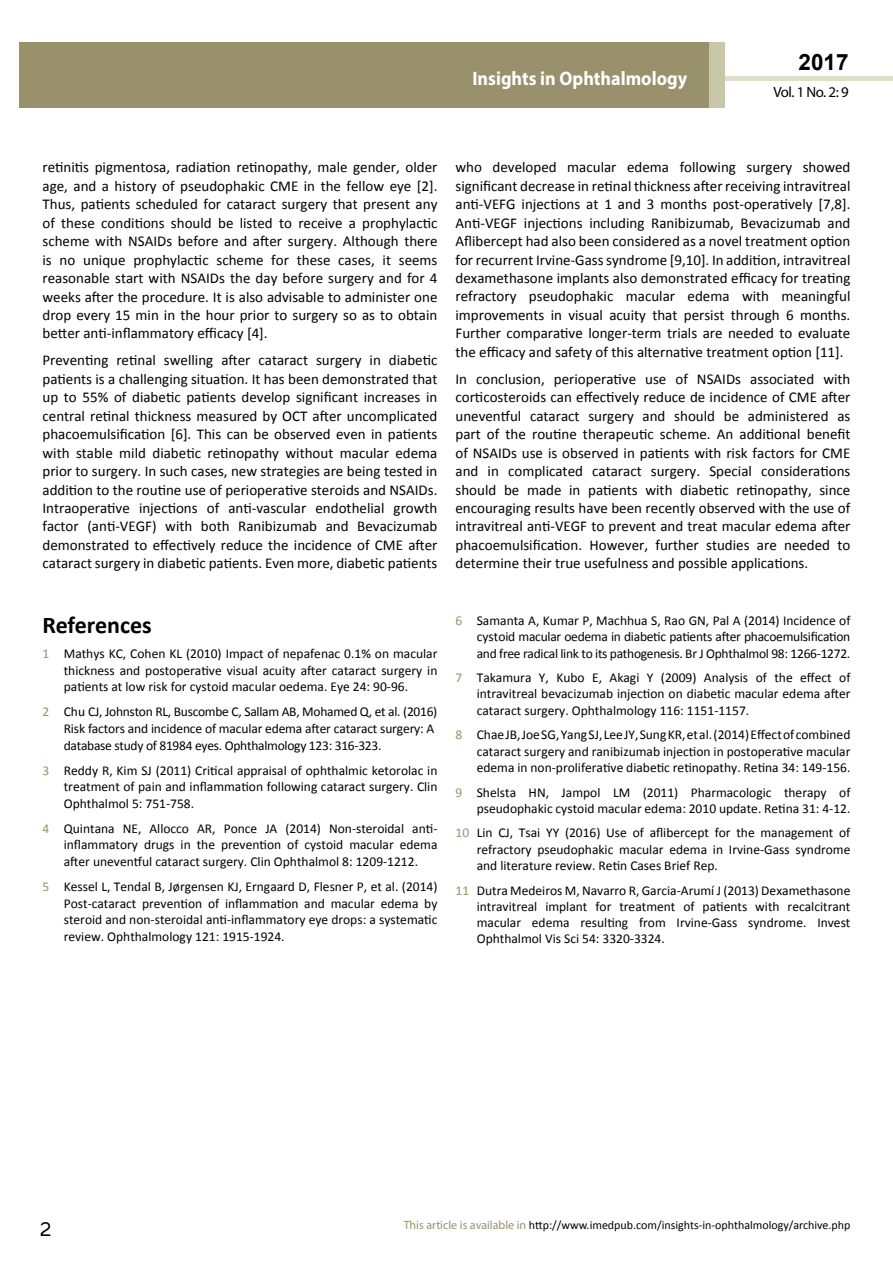
<style>
.page{position:relative;width:893px;height:1263px;background:#fff}
.page>*{position:absolute;margin:0;border:0;box-sizing:border-box;transform-origin:0 0}
.t1{font:25.5px "Tunga";color:#000}
.t2{font:700 24px "Calibri";color:#000}
.t3{font:700 22.5px "Arial";color:#000}
.t4{font:700 19.5px "Myriad Pro";color:#fff;scale:.93 1}
.t5{font:700 18px "Myriad Pro";color:#fff;scale:.96 1}
.t6{font:15px/18.5px "Calibri";color:#000;text-align:justify}
.t7{font:14.85px "Myriad Pro";color:#000}
.t8{font:13.5px/16.2px "Calibri";color:#000;text-align:justify}
.t9{font:13.5px/16.6px "Calibri";letter-spacing:-.02em;color:#000}
.t10{font:12px "Calibri";color:#000}
.s1{color:#98916c}
.s2{font-family:"Myriad Pro";color:#98916c}
</style>
<div class="page">
<div style="left:724px;top:76px;width:169px;height:5px;background:#dfdec9"></div>
<div style="left:19px;top:42px;width:690px;height:66px;background:#98916c"></div>
<div style="left:709px;top:42px;width:16px;height:66px;background:#c9c7a9"></div>
<h3 class="t4" style="left:472px;top:66px;width:233px">Insights in Ophthalmology</h3>
<p class="t5" style="left:584px;top:75px;width:128px">ISSN 1698-9465</p>
<h3 class="t3" style="left:799px;top:47px;width:52px">2017</h3>
<p class="t7" style="left:773px;top:83px;width:77px">Vol. 1 No. 2: 9</p>
<p class="t6" style="left:43px;top:158px;width:396px">retinitis pigmentosa, radiation retinopathy, male gender, older age, and a history of pseudophakic CME in the fellow eye [2].<br>Thus, patients scheduled for cataract surgery that present any of these conditions should be listed to receive a prophylactic scheme with NSAIDs before and after surgery. Although there is no unique prophylactic scheme for these cases, it seems reasonable start with NSAIDs the day before surgery and for 4 weeks after the procedure. It is also advisable to administer one drop every 15 min in the hour prior to surgery so as to obtain better anti-inflammatory efficacy [4].</p>
<p class="t6" style="left:43px;top:351px;width:396px">Preventing retinal swelling after cataract surgery in diabetic patients is a challenging situation. It has been demonstrated that up to 55% of diabetic patients develop significant increases in central retinal thickness measured by OCT after uncomplicated phacoemulsification [6]. This can be observed even in patients with stable mild diabetic retinopathy without macular edema prior to surgery. In such cases, new strategies are being tested in addition to the routine use of perioperative steroids and NSAIDs.<br>Intraoperative injections of anti-vascular endothelial growth factor (anti-VEGF) with both Ranibizumab and Bevacizumab demonstrated to effectively reduce the incidence of CME after cataract surgery in diabetic patients. Even more, diabetic patients</p>
<h2 class="t2" style="left:43px;top:610px;width:111px">References</h2>
<p class="t8" style="left:64px;top:645px;width:375px;line-height:16.6px;text-indent:-21px"><span class="s1">1</span> Mathys KC, Cohen KL (2010) Impact of nepafenac 0.1% on macular thickness and postoperative visual acuity after cataract surgery in patients at low risk for cystoid macular oedema. Eye 24: 90-96.</p>
<p class="t9" style="left:64px;top:704px;width:375px;text-indent:-21px"><span class="s1">2</span> Chu CJ, Johnston RL, Buscombe C, Sallam AB, Mohamed Q, et al. (2016)<br>Risk factors and incidence of macular edema after cataract surgery: A database study of 81984 eyes. Ophthalmology 123: 316-323.</p>
<p class="t8" style="left:64px;top:762px;width:375px;line-height:16.6px;text-indent:-21px"><span class="s1">3</span> Reddy R, Kim SJ (2011) Critical appraisal of ophthalmic ketorolac in treatment of pain and inflammation following cataract surgery. Clin Ophthalmol 5: 751-758.</p>
<p class="t8" style="left:64px;top:820px;width:375px;line-height:16.6px;text-indent:-21px"><span class="s1">4</span> Quintana NE, Allocco AR, Ponce JA (2014) Non-steroidal anti&shy;inflammatory drugs in the prevention of cystoid macular edema after uneventful cataract surgery. Clin Ophthalmol 8: 1209-1212.</p>
<p class="t8" style="left:64px;top:878px;width:375px;line-height:16.6px;text-indent:-21px"><span class="s1">5</span> Kessel L, Tendal B, Jørgensen KJ, Erngaard D, Flesner P, et al. (2014)<br>Post-cataract prevention of inflammation and macular edema by steroid and non-steroidal anti-inflammatory eye drops: a systematic review. Ophthalmology 121: 1915-1924.</p>
<p class="t6" style="left:455px;top:158px;width:396px">who developed macular edema following surgery showed significant decrease in retinal thickness after receiving intravitreal anti-VEFG injections at 1 and 3 months post-operatively [7,8].<br>Anti-VEGF injections including Ranibizumab, Bevacizumab and Aflibercept had also been considered as a novel treatment option for recurrent Irvine-Gass syndrome [9,10]. In addition, intravitreal dexamethasone implants also demonstrated efficacy for treating refractory pseudophakic macular edema with meaningful improvements in visual acuity that persist through 6 months.<br>Further comparative longer-term trials are needed to evaluate the efficacy and safety of this alternative treatment option [11].</p>
<p class="t6" style="left:455px;top:370px;width:396px">In conclusion, perioperative use of NSAIDs associated with corticosteroids can effectively reduce de incidence of CME after uneventful cataract surgery and should be administered as part of the routine therapeutic scheme. An additional benefit of NSAIDs use is observed in patients with risk factors for CME and in complicated cataract surgery. Special considerations should be made in patients with diabetic retinopathy, since encouraging results have been recently observed with the use of intravitreal anti-VEGF to prevent and treat macular edema after phacoemulsification. However, further studies are needed to determine their true usefulness and possible applications.</p>
<p class="t8" style="left:477px;top:613px;width:375px;text-indent:-21px"><span class="s1">6</span> Samanta A, Kumar P, Machhua S, Rao GN, Pal A (2014) Incidence of cystoid macular oedema in diabetic patients after phacoemulsification and free radical link to its pathogenesis. Br J Ophthalmol 98: 1266-1272.</p>
<p class="t8" style="left:477px;top:670px;width:375px;text-indent:-21px"><span class="s1">7</span> Takamura Y, Kubo E, Akagi Y (2009) Analysis of the effect of intravitreal bevacizumab injection on diabetic macular edema after cataract surgery. Ophthalmology 116: 1151-1157.</p>
<p class="t8" style="left:477px;top:727px;width:375px;text-indent:-21px"><span class="s1">8</span> Chae JB, Joe SG, Yang SJ, Lee JY, Sung KR, et al. (2014) Effect of combined cataract surgery and ranibizumab injection in postoperative macular edema in non-proliferative diabetic retinopathy. Retina 34: 149-156.</p>
<p class="t8" style="left:455px;top:784px;width:396px;text-align:right"><span class="s1">9</span> Shelsta HN, Jampol LM (2011) Pharmacologic therapy of pseudophakic cystoid macular edema: 2010 update. Retina 31: 4-12.</p>
<p class="t8" style="left:477px;top:825px;width:375px;text-indent:-21px"><span class="s1">10</span> Lin CJ, Tsai YY (2016) Use of aflibercept for the management of refractory pseudophakic macular edema in Irvine-Gass syndrome and literature review. Retin Cases Brief Rep.</p>
<p class="t8" style="left:477px;top:882px;width:375px;text-indent:-21px"><span class="s1">11</span> Dutra Medeiros M, Navarro R, Garcia-Arumí J (2013) Dexamethasone intravitreal implant for treatment of patients with recalcitrant macular edema resulting from Irvine-Gass syndrome. Invest Ophthalmol Vis Sci 54: 3320-3324.</p>
<h1 class="t1" style="left:40px;top:1212px;width:13px">2</h1>
<p class="t10" style="left:404px;top:1217px;width:448px"><span class="s2">This article is available in</span> http://www.imedpub.com/insights-in-ophthalmology/archive.php</p>
</div>
